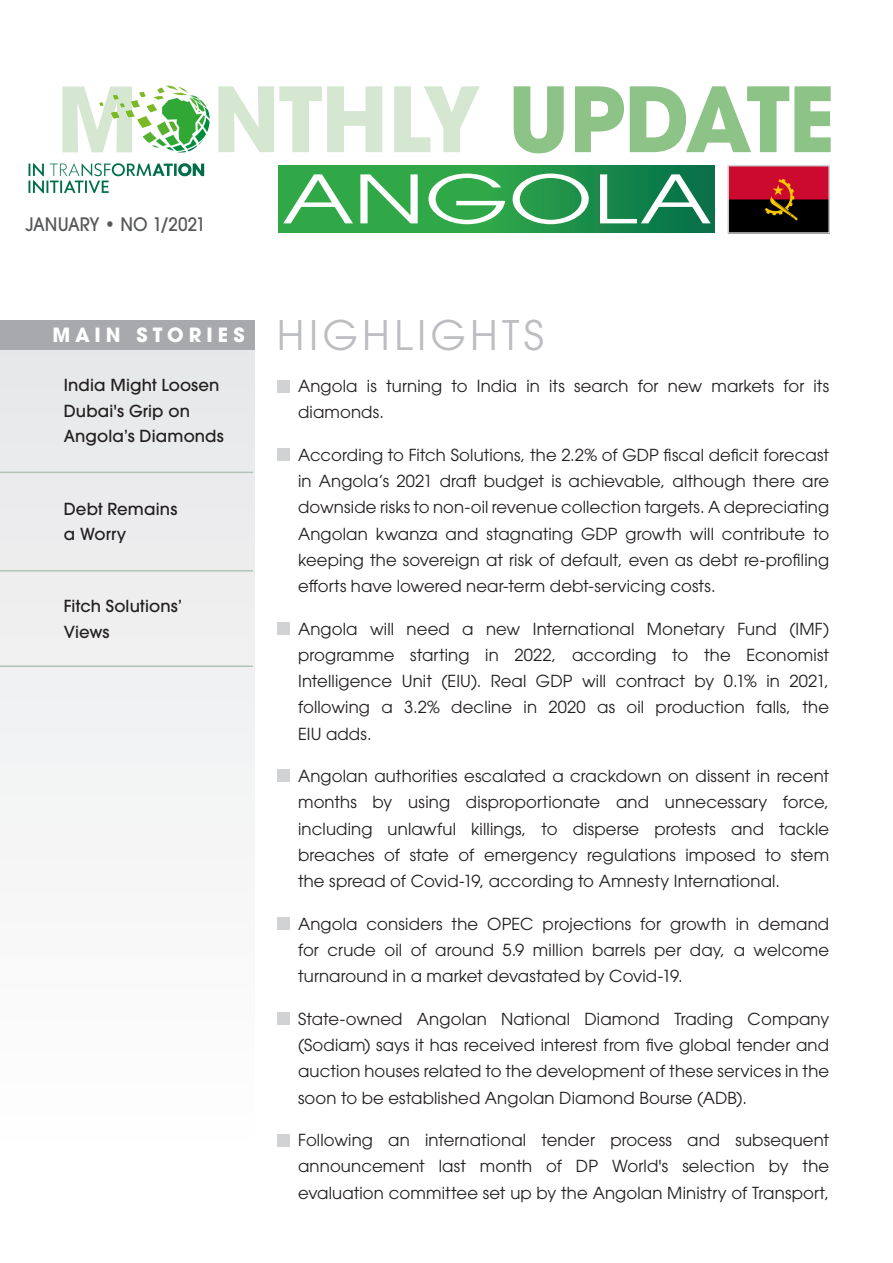
<style>
.page{position:relative;width:893px;height:1263px;background:#fff}
.page>*{position:absolute;margin:0;border:0;box-sizing:border-box;transform-origin:0 0}
.t1{font:700 88.95px "ITC Avant Garde Pro";letter-spacing:-.02em;color:#d5e7d1}
.t2{font:66.15px "ITC Avant Garde Pro";letter-spacing:-.01em;color:#fff;scale:1.47 1}
.CONTENTS_no_space_ab{font:40.5px "ITC Avant Garde Pro";letter-spacing:.11em;color:#bcbdc0}
.SUBHEAD_LEVEL_1{font:700 19.5px "ITC Avant Garde Pro";letter-spacing:.26em;color:#fff}
.t3{font:500 18.45px "ITC Avant Garde Pro";letter-spacing:-.005em;color:#57585a;scale:.93 1}
.CONTENTS_no_space_ab-2{font:16.5px/26.2px "ITC Avant Garde Pro";letter-spacing:.01em;color:#231f20}
.CONTENTS_no_space_ab-3{font:500 16.5px/25.5px "ITC Avant Garde Pro";letter-spacing:.01em;color:#231f20}
.s1{color:#8dc387}
</style>
<div class="page">
<img style="left:28px;top:163px;width:177px;height:31px">
<img style="left:142px;top:85px;width:68px;height:68px">
<img style="left:99px;top:92px;width:54px;height:36px">
<div style="left:279px;top:166px;width:435px;height:67px;background:linear-gradient(to right,#3bb748,#0d7a49)"></div>
<img style="left:730px;top:168px;width:97px;height:63px">
<div style="left:727px;top:165px;width:103px;height:69px;border:2px solid #d1d2d4"></div>
<div style="left:0;top:345px;width:254px;height:918px;background:#f4f5f5"></div>
<div style="left:0;top:320px;width:254px;height:29px;background:#a8a9ad"></div>
<hr style="left:0;top:472px;width:253px;height:1px;background:#b1c3b6">
<hr style="left:0;top:570px;width:253px;height:1px;background:#b1c3b6">
<hr style="left:0;top:665px;width:253px;height:2px;background:#b1c3b6">
<div style="left:278px;top:381px;width:12px;height:12px;background:#d1d2d4"></div>
<div style="left:278px;top:449px;width:12px;height:12px;background:#d1d2d4"></div>
<div style="left:278px;top:622px;width:12px;height:13px;background:#d1d2d4"></div>
<div style="left:278px;top:770px;width:12px;height:12px;background:#d1d2d4"></div>
<div style="left:278px;top:917px;width:12px;height:13px;background:#d1d2d4"></div>
<div style="left:278px;top:1012px;width:12px;height:12px;background:#d1d2d4"></div>
<div style="left:278px;top:1134px;width:12px;height:13px;background:#d1d2d4"></div>
<h1 class="t1" style="left:57px;top:60px;width:780px">M NTHLY <span class="s1">UPDATE</span></h1>
<p class="t3" style="left:26px;top:213px;width:195px">JANUARY • NO 1/2021</p>
<h2 class="t2" style="left:282px;top:158px;width:294px">ANGOLA</h2>
<p class="SUBHEAD_LEVEL_1" style="left:52px;top:321px;width:194px">MAIN STORIES</p>
<p class="CONTENTS_no_space_ab" style="left:277px;top:310px;width:269px">HIGHLIGHTS</p>
<p class="CONTENTS_no_space_ab-2" style="left:298px;top:373px;width:533px">Angola is turning to India in its search for new markets for its diamonds.</p>
<p class="CONTENTS_no_space_ab-2" style="left:298px;top:441px;width:533px;text-align:justify">According to Fitch Solutions, the 2.2% of GDP fiscal deficit forecast in Angola’s 2021 draft budget is achievable, although there are downside risks to non-oil revenue collection targets. A depreciating Angolan kwanza and stagnating GDP growth will contribute to keeping the sovereign at risk of default, even as debt re-profiling efforts have lowered near-term debt-servicing costs.</p>
<p class="CONTENTS_no_space_ab-2" style="left:298px;top:615px;width:533px">Angola will need a new International Monetary Fund (IMF) programme starting in 2022, according to the Economist</p>
<p class="CONTENTS_no_space_ab-2" style="left:298px;top:668px;width:533px">Intelligence Unit (EIU). Real GDP will contract by 0.1% in 2021, following a 3.2% decline in 2020 as oil production falls, the</p>
<p class="CONTENTS_no_space_ab-2" style="left:298px;top:720px;width:75px">EIU adds.</p>
<p class="CONTENTS_no_space_ab-2" style="left:298px;top:763px;width:533px">Angolan authorities escalated a crackdown on dissent in recent months by using disproportionate and unnecessary force,</p>
<p class="CONTENTS_no_space_ab-2" style="left:298px;top:815px;width:533px">including unlawful killings, to disperse protests and tackle</p>
<p class="CONTENTS_no_space_ab-2" style="left:298px;top:841px;width:533px">breaches of state of emergency regulations imposed to stem</p>
<p class="CONTENTS_no_space_ab-2" style="left:298px;top:868px;width:483px">the spread of Covid-19, according to Amnesty International.</p>
<p class="CONTENTS_no_space_ab-2" style="left:298px;top:910px;width:533px;text-align:justify">Angola considers the OPEC projections for growth in demand for crude oil of around 5.9 million barrels per day, a welcome turnaround in a market devastated by Covid-19.</p>
<p class="CONTENTS_no_space_ab-2" style="left:298px;top:1005px;width:533px;text-align:justify">State-owned Angolan National Diamond Trading Company (Sodiam) says it has received interest from five global tender and auction houses related to the development of these services in the soon to be established Angolan Diamond Bourse (ADB).</p>
<p class="CONTENTS_no_space_ab-2" style="left:298px;top:1126px;width:533px">Following an international tender process and subsequent announcement last month of DP World's selection by the</p>
<p class="CONTENTS_no_space_ab-2" style="left:298px;top:1179px;width:533px">evaluation committee set up by the Angolan Ministry of Transport,</p>
<p class="CONTENTS_no_space_ab-3" style="left:64px;top:372px;width:162px">India Might Loosen<br>Dubai's Grip on<br>Angola’s Diamonds</p>
<p class="CONTENTS_no_space_ab-3" style="left:64px;top:496px;width:115px">Debt Remains</p>
<p class="CONTENTS_no_space_ab-3" style="left:64px;top:521px;width:64px">a Worry</p>
<p class="CONTENTS_no_space_ab-3" style="left:64px;top:593px;width:120px">Fitch Solutions’</p>
<p class="CONTENTS_no_space_ab-3" style="left:64px;top:619px;width:47px">Views</p>
</div>
